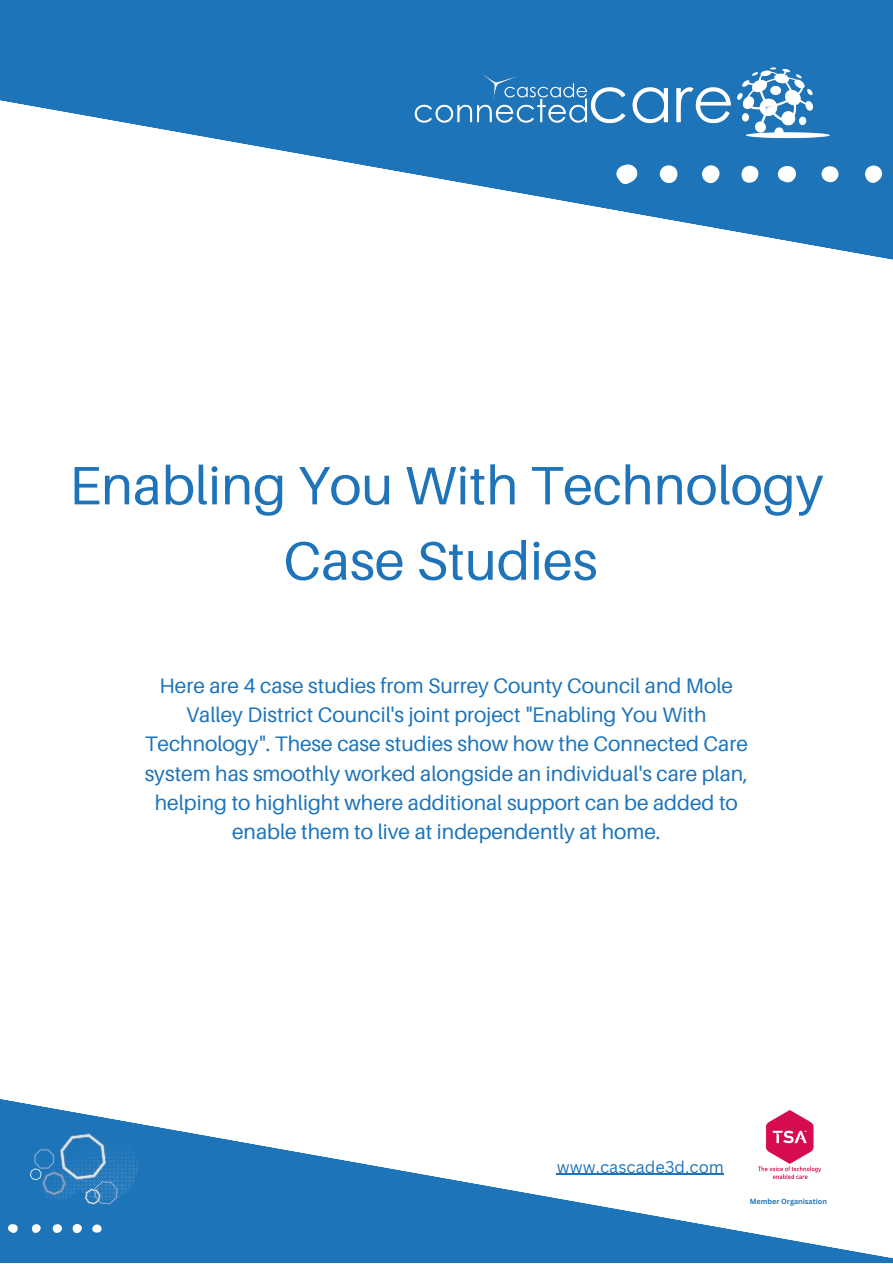
<style>
.page{position:relative;width:893px;height:1264px;background:#fff}
.page>*{position:absolute;margin:0;border:0;box-sizing:border-box;transform-origin:0 0}
.t1{font:54.15px "Aileron";color:#1f74b9}
.t2{font:21px/29.2px "Aileron";color:#1d74b9;text-align:center}
.t3{font:16.5px "Canva Sans";color:#1f74b9}
.t4{font:700 7.35px "Canva Sans";color:#1d74b9}
</style>
<div class="page">
<svg style="left:0;top:0;width:892px;height:260px;fill:#1d74b9"></svg>
<img style="left:414px;top:68px;width:415px;height:74px">
<svg style="left:615px;top:164px;width:23px;height:20px"></svg>
<div style="left:659px;top:165px;width:18px;height:18px;background:#fff;border-radius:50%"></div>
<div style="left:702px;top:165px;width:17px;height:18px;background:#fff;border-radius:9px"></div>
<svg style="left:776px;top:166px;width:20px;height:17px"></svg>
<div style="left:865px;top:165px;width:17px;height:18px;background:#fff;border-radius:50%"></div>
<svg style="left:741px;top:166px;width:17px;height:17px"></svg>
<div style="left:821px;top:166px;width:17px;height:16px;background:#fff;border-radius:50%"></div>
<svg style="left:0;top:1099px;width:892px;height:163px"></svg>
<svg style="left:30px;top:1133px;width:108px;height:71px;background:#317ebd"></svg>
<svg style="left:8px;top:1224px;width:10px;height:8px"></svg>
<svg style="left:72px;top:1223px;width:10px;height:9px"></svg>
<div style="left:53px;top:1224px;width:9px;height:8px;background:#fff;border-radius:50%"></div>
<div style="left:32px;top:1224px;width:9px;height:8px;background:#fff;border-radius:50%"></div>
<svg style="left:92px;top:1224px;width:10px;height:8px"></svg>
<img style="left:758px;top:1110px;width:62px;height:68px">
<hr style="left:557px;top:1173px;width:167px;height:1px;background:#1f74b9">
<p class="t1" style="left:69px;top:452px;width:755px">Enabling You With Technology</p>
<p class="t1" style="left:283px;top:527px;width:315px">Case Studies</p>
<p class="t2" style="left:145px;top:670px;width:604px">Here are 4 case studies from Surrey County Council and Mole Valley District Council's joint project "Enabling You With Technology". These case studies show how the Connected Care system has smoothly worked alongside an individual's care plan, helping to highlight where additional support can be added to enable them to live at independently at home.</p>
<p class="t3" style="left:557px;top:1155px;width:168px">www.cascade3d.com</p>
<p class="t4" style="left:749px;top:1195px;width:79px">Member Organisation</p>
</div>
